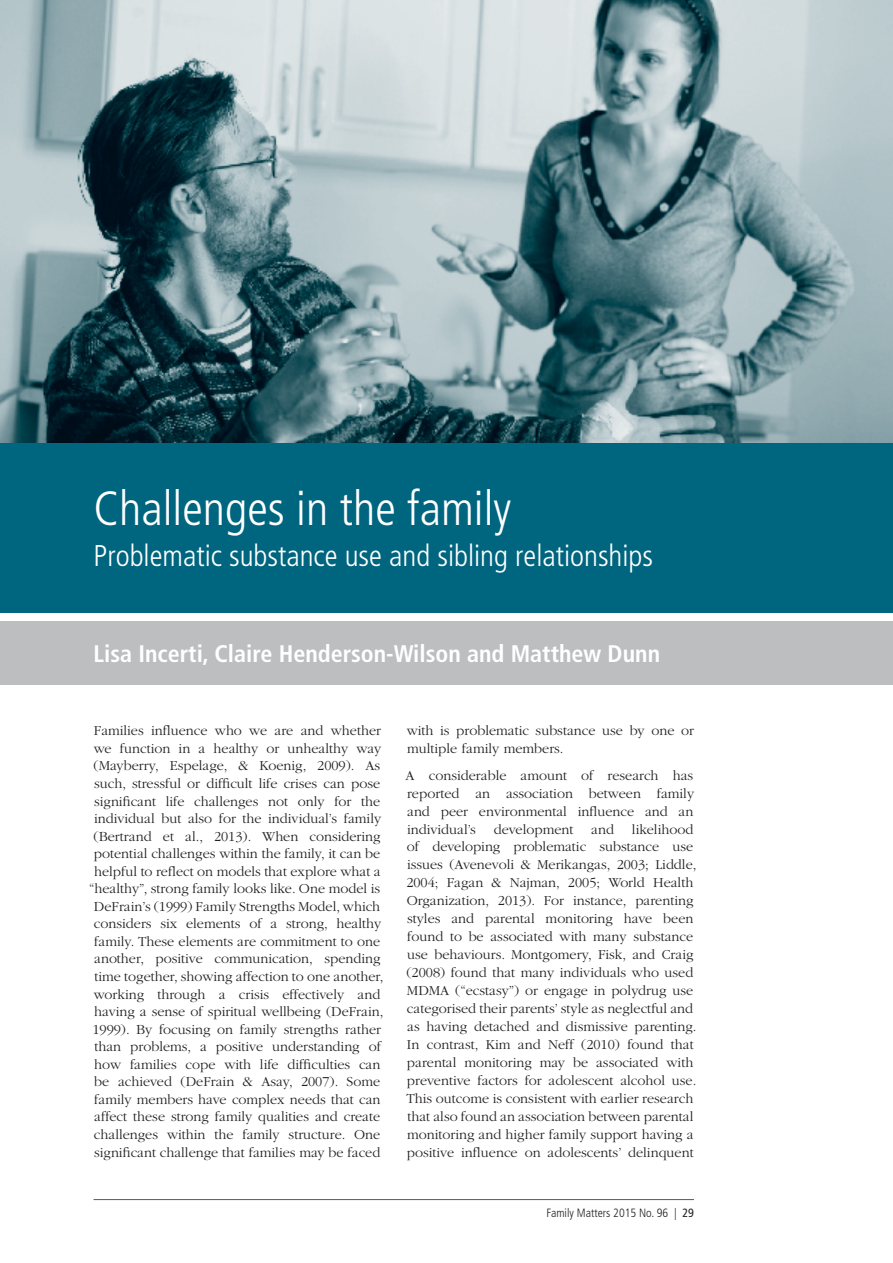
<style>
.page{position:relative;width:893px;height:1263px;background:#fff}
.page>*{position:absolute;margin:0;border:0;box-sizing:border-box;transform-origin:0 0}
.t1{font:300 condensed 48px "Frutiger LT Std";color:#fff}
.t2{font:300 condensed 30px "Frutiger LT Std";color:#fff}
.t3{font:700 condensed 24px "Frutiger LT Std";color:#fff}
.Body_Text{font:300 14.25px/17.5px "ITC Garamond Std";color:#231f20}
.t4{font:300 condensed 12px "Frutiger LT Std";color:#231f20}
.s1{font-weight:400}
</style>
<div class="page">
<hr style="left:94px;top:1199px;width:600px;height:1px;background:#58595b">
<div style="left:0;top:442px;width:893px;height:170px;background:#006680"></div>
<div style="left:0;top:621px;width:893px;height:64px;background:#bcbec0"></div>
<img style="left:0;top:0;width:893px;height:442px">
<h1 class="t1" style="left:94px;top:481px;width:419px">Challenges in the family</h1>
<h2 class="t2" style="left:94px;top:539px;width:561px">Problematic substance use and sibling relationships</h2>
<h3 class="t3" style="left:94px;top:639px;width:568px">Lisa Incerti, Claire Henderson-Wilson and Matthew Dunn</h3>
<p class="Body_Text" style="left:89px;top:722px;width:296px;text-align:center">Families influence who we are and whether we function in a healthy or unhealthy way (Mayberry, Espelage, &amp; Koenig, 2009). As such, stressful or difficult life crises can pose significant life challenges not only for the individual but also for the individual’s family (Bertrand et al., 2013). When considering potential challenges within the family, it can be helpful to reflect on models that explore what a “healthy”, strong family looks like. One model is DeFrain’s (1999) Family Strengths Model, which considers six elements of a strong, healthy family. These elements are commitment to one another, positive communication, spending time together, showing affection to one another, working through a crisis effectively and having a sense of spiritual wellbeing (DeFrain, 1999). By focusing on family strengths rather than problems, a positive understanding of how families cope with life difficulties can be achieved (DeFrain &amp; Asay, 2007). Some family members have complex needs that can affect these strong family qualities and create challenges within the family structure. One significant challenge that families may be faced</p>
<p class="Body_Text" style="left:407px;top:722px;width:289px;line-height:18px">with is problematic substance use by one or multiple family members.</p>
<p class="Body_Text" style="left:406px;top:766px;width:290px;line-height:18px;text-align:justify">A considerable amount of research has reported an association between family and peer environmental influence and an individual’s</p>
<p class="Body_Text" style="left:406px;top:820px;width:292px;line-height:18px;text-indent:226px">likelihood of developing problematic substance use issues (Avenevoli &amp; Merikangas, 2003; Liddle, 2004; Fagan &amp; Najman, 2005; World Health Organization, 2013). For instance, parenting styles and parental monitoring have been found to be associated with many substance use behaviours. Montgomery, Fisk, and Craig (2008) found that many individuals who used MDMA (“ecstasy”) or engage in polydrug use categorised their parents’ style as neglectful and as having detached and dismissive parenting.<br>In contrast, Kim and Neff (2010) found that parental monitoring may be associated with preventive factors for adolescent alcohol use.<br>This outcome is consistent with earlier research that also found an association between parental monitoring and higher family support having a positive influence on adolescents’ delinquent</p>
<p class="Body_Text" style="left:494px;top:820px;width:81px">development</p>
<p class="Body_Text" style="left:591px;top:820px;width:24px">and</p>
<p class="t4" style="left:547px;top:1206px;width:149px">Family Matters 2015 No. 96 | <span class="s1">29</span></p>
</div>
